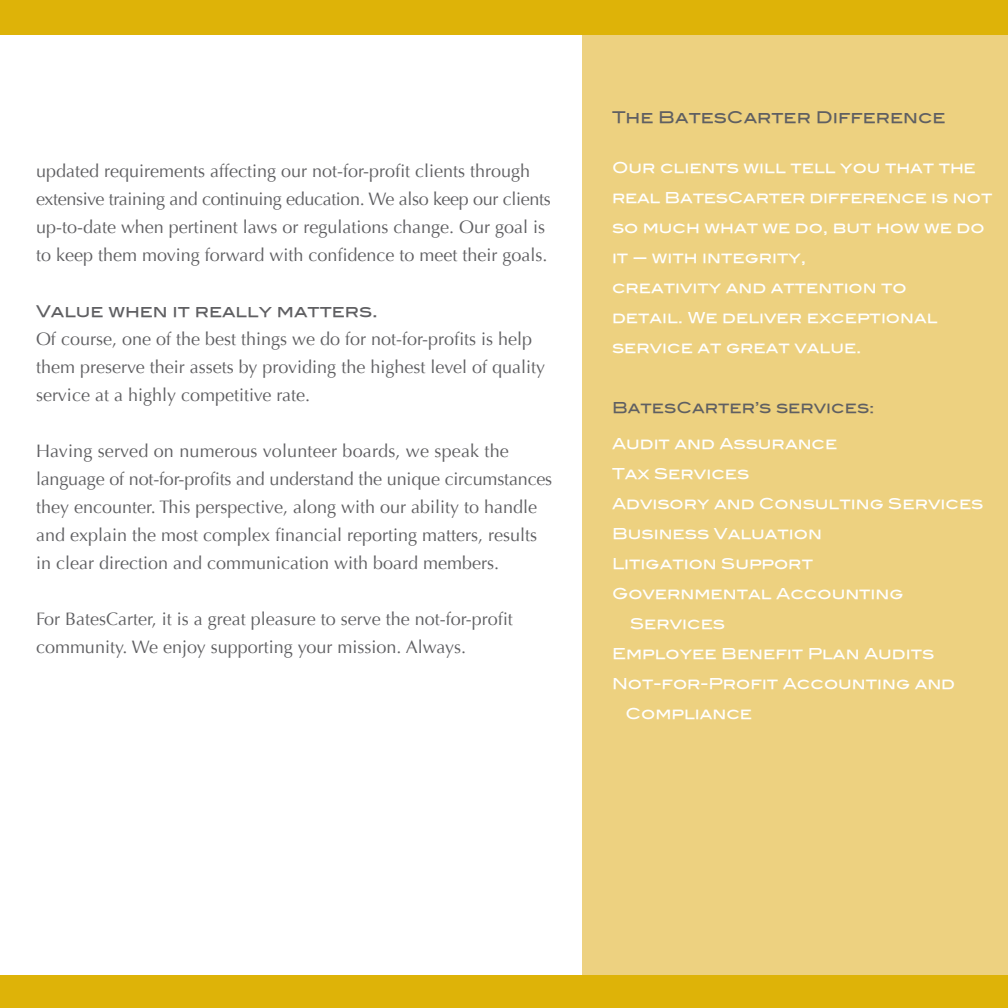
<style>
.page{position:relative;width:1008px;height:1008px;background:#fff}
.page>*{position:absolute;margin:0;border:0;box-sizing:border-box;transform-origin:0 0}
.t1{font:18px/28px "Optima";color:#5f5f62}
.t2{font:16px "Blair Md ITCTT Medium";color:#5f5f62}
.t3{font:15px/30px "Blair Md ITCTT Medium";color:#fff}
.t4{font:15px "Blair Md ITCTT Medium";color:#5f5f62}
</style>
<div class="page">
<div style="left:582px;top:22px;width:426px;height:964px;background:#edd180"></div>
<div style="left:0;top:0;width:1008px;height:34px;background:#deb308"></div>
<div style="left:0;top:975px;width:1008px;height:33px;background:#deb308"></div>
<p class="t1" style="left:36px;top:157px;width:516px">updated requirements affecting our not-for-profit clients through extensive training and continuing education. We also keep our clients up-to-date when pertinent laws or regulations change. Our goal is to keep them moving forward with confidence to meet their goals.</p>
<p class="t2" style="left:36px;top:298px;width:343px">Value when it really matters.</p>
<p class="t1" style="left:36px;top:325px;width:511px">Of course, one of the best things we do for not-for-profits is help them preserve their assets by providing the highest level of quality service at a highly competitive rate.</p>
<p class="t1" style="left:36px;top:437px;width:474px">Having served on numerous volunteer boards, we speak the</p>
<p class="t1" style="left:36px;top:465px;width:518px">language of not-for-profits and understand the unique circumstances they encounter. This perspective, along with our ability to handle and explain the most complex financial reporting matters, results in clear direction and communication with board members.</p>
<p class="t1" style="left:36px;top:605px;width:478px">For BatesCarter, it is a great pleasure to serve the not-for-profit community. We enjoy supporting your mission. Always.</p>
<p class="t2" style="left:612px;top:105px;width:335px">The BatesCarter Difference</p>
<p class="t3" style="left:612px;top:151px;width:382px">Our clients will tell you that the real BatesCarter difference is not so much what we do, but how we do it — with integrity,</p>
<p class="t3" style="left:612px;top:271px;width:296px">creativity and attention to</p>
<p class="t3" style="left:612px;top:301px;width:327px">detail. We deliver exceptional</p>
<p class="t3" style="left:612px;top:331px;width:251px">service at great value.</p>
<p class="t4" style="left:612px;top:395px;width:264px">BatesCarter’s services:</p>
<p class="t3" style="left:612px;top:427px;width:227px">Audit and Assurance</p>
<p class="t3" style="left:612px;top:457px;width:139px">Tax Services</p>
<p class="t3" style="left:612px;top:487px;width:373px">Advisory and Consulting Services</p>
<p class="t3" style="left:612px;top:517px;width:211px">Business Valuation</p>
<p class="t3" style="left:612px;top:547px;width:203px">Litigation Support</p>
<p class="t3" style="left:612px;top:577px;width:293px">Governmental Accounting</p>
<p class="t3" style="left:630px;top:607px;width:97px">Services</p>
<p class="t3" style="left:612px;top:637px;width:324px">Employee Benefit Plan Audits</p>
<p class="t3" style="left:626px;top:667px;width:331px;text-indent:-14px">Not-for-Profit Accounting and<br>Compliance</p>
</div>
